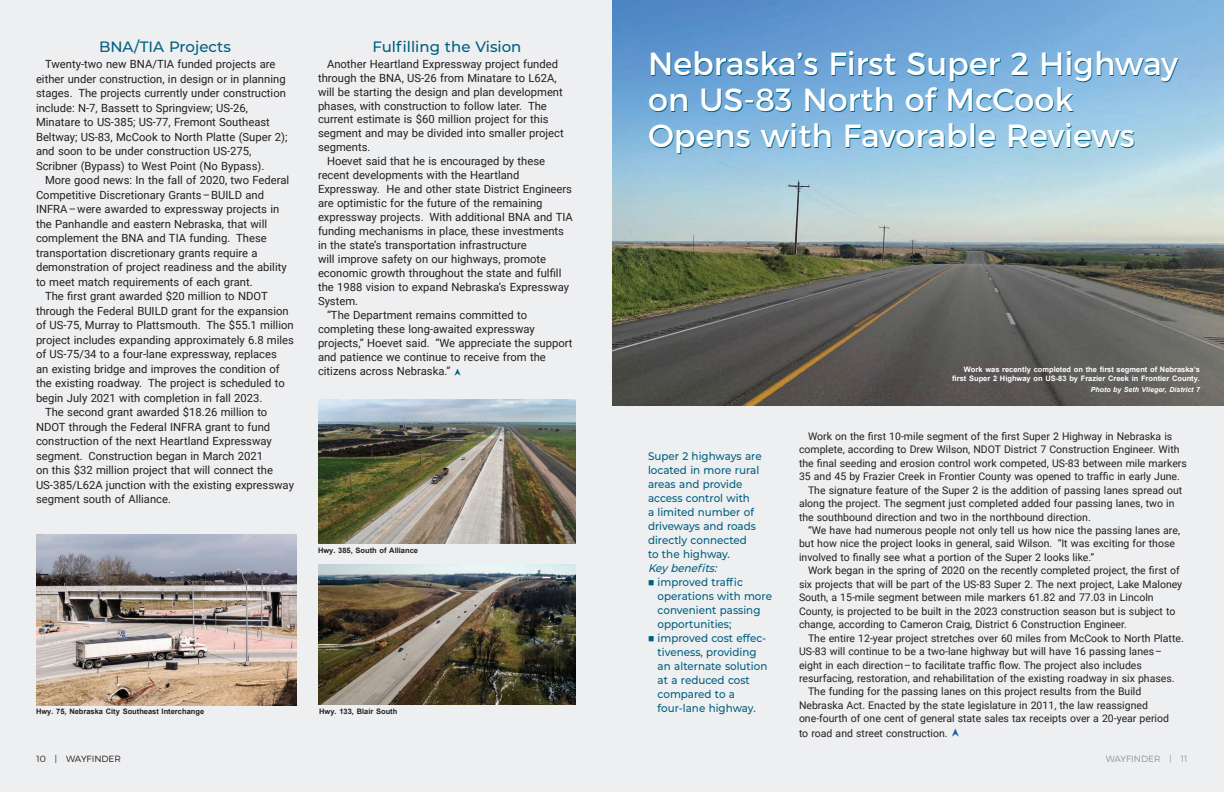
<style>
.page{position:relative;width:1224px;height:792px;background:#fff}
.page>*{position:absolute;margin:0;border:0;box-sizing:border-box;transform-origin:0 0}
.t1{font:32px/36px "Montserrat";color:#fff}
.t2{font:500 15px "Montserrat";color:#005f7f}
.t3{font:11.2px/14.5px "Roboto";color:#231f20}
.t4{font:500 11px/14px "Montserrat";color:#005f7f;scale:.94 1}
.t5{font:italic 500 11px "Montserrat";color:#005f7f;scale:.94 1}
.t6{font:10.5px "Roboto";color:#231f20}
.t7{font:300 9px "Montserrat";color:#939598}
.t8{font:300 9px "Montserrat";color:#231f20}
.t9{font:700 7.5px/9.5px "Arial";color:#fff;text-align:right}
.t10{font:700 7.5px "Arial";color:#231f20}
.t11{font:italic 700 7px "Arial";color:#fff}
</style>
<div class="page">
<img style="left:612px;top:0;width:612px;height:407px">
<div style="left:0;top:0;width:612px;height:792px;background:#eeeff0"></div>
<img style="left:318px;top:564px;width:258px;height:141px">
<img style="left:36px;top:534px;width:260px;height:172px">
<img style="left:318px;top:399px;width:258px;height:145px">
<div style="left:612px;top:407px;width:612px;height:385px;background:#eeeff0"></div>
<h2 class="t2" style="left:99px;top:36px;width:133px">BNA/TIA Projects</h2>
<p class="t3" style="left:36px;top:56px;width:253px;text-indent:9px">Twenty-two new BNA/TIA funded projects are either under construction, in design or in planning stages. The projects currently under construction include: N-7, Bassett to Springview; US-26, Minatare to US-385; US-77, Fremont Southeast Beltway; US-83, McCook to North Platte (Super 2); and soon to be under construction US-275, Scribner (Bypass) to West Point (No Bypass).</p>
<p class="t3" style="left:45px;top:172px;width:246px">More good news: In the fall of 2020, two Federal</p>
<p class="t3" style="left:36px;top:187px;width:230px">Competitive Discretionary Grants – BUILD and</p>
<p class="t3" style="left:36px;top:201px;width:245px">INFRA – were awarded to expressway projects in</p>
<p class="t3" style="left:36px;top:216px;width:233px">the Panhandle and eastern Nebraska, that will</p>
<p class="t3" style="left:36px;top:230px;width:232px">complement the BNA and TIA funding. These</p>
<p class="t3" style="left:36px;top:245px;width:223px">transportation discretionary grants require a</p>
<p class="t3" style="left:36px;top:259px;width:252px">demonstration of project readiness and the ability</p>
<p class="t3" style="left:36px;top:274px;width:218px">to meet match requirements of each grant.</p>
<p class="t3" style="left:45px;top:288px;width:224px">The first grant awarded $20 million to NDOT</p>
<p class="t3" style="left:36px;top:303px;width:254px">through the Federal BUILD grant for the expansion</p>
<p class="t3" style="left:36px;top:317px;width:259px">of US-75, Murray to Plattsmouth. The $55.1 million</p>
<p class="t3" style="left:36px;top:332px;width:260px">project includes expanding approximately 6.8 miles</p>
<p class="t3" style="left:36px;top:346px;width:242px">of US-75/34 to a four-lane expressway, replaces</p>
<p class="t3" style="left:36px;top:361px;width:245px">an existing bridge and improves the condition of</p>
<p class="t3" style="left:36px;top:375px;width:250px">the existing roadway. The project is scheduled to</p>
<p class="t3" style="left:36px;top:390px;width:228px">begin July 2021 with completion in fall 2023.</p>
<p class="t3" style="left:45px;top:404px;width:224px">The second grant awarded $18.26 million to</p>
<p class="t3" style="left:36px;top:419px;width:236px">NDOT through the Federal INFRA grant to fund</p>
<p class="t3" style="left:36px;top:433px;width:237px">construction of the next Heartland Expressway</p>
<p class="t3" style="left:36px;top:448px;width:229px">segment. Construction began in March 2021</p>
<p class="t3" style="left:36px;top:462px;width:239px">on this $32 million project that will connect the</p>
<p class="t3" style="left:36px;top:477px;width:259px">US-385/L62A junction with the existing expressway</p>
<p class="t3" style="left:36px;top:491px;width:137px">segment south of Alliance.</p>
<h2 class="t2" style="left:372px;top:36px;width:151px">Fulfilling the Vision</h2>
<p class="t3" style="left:327px;top:56px;width:233px">Another Heartland Expressway project funded</p>
<p class="t3" style="left:318px;top:70px;width:240px">through the BNA, US-26 from Minatare to L62A,</p>
<p class="t3" style="left:318px;top:84px;width:246px">will be starting the design and plan development</p>
<p class="t3" style="left:318px;top:98px;width:230px">phases, with construction to follow later. The</p>
<p class="t3" style="left:318px;top:112px;width:232px">current estimate is $60 million project for this</p>
<p class="t3" style="left:318px;top:126px;width:247px">segment and may be divided into smaller project</p>
<p class="t3" style="left:318px;top:140px;width:54px">segments.</p>
<p class="t3" style="left:327px;top:154px;width:220px">Hoevet said that he is encouraged by these</p>
<p class="t3" style="left:318px;top:168px;width:203px">recent developments with the Heartland</p>
<p class="t3" style="left:318px;top:182px;width:256px">Expressway. He and other state District Engineers</p>
<p class="t3" style="left:318px;top:196px;width:226px">are optimistic for the future of the remaining</p>
<p class="t3" style="left:318px;top:210px;width:256px">expressway projects. With additional BNA and TIA</p>
<p class="t3" style="left:318px;top:224px;width:248px">funding mechanisms in place, these investments</p>
<p class="t3" style="left:318px;top:238px;width:210px">in the state’s transportation infrastructure</p>
<p class="t3" style="left:318px;top:252px;width:230px">will improve safety on our highways, promote</p>
<p class="t3" style="left:318px;top:266px;width:245px">economic growth throughout the state and fulfill</p>
<p class="t3" style="left:318px;top:280px;width:253px">the 1988 vision to expand Nebraska’s Expressway</p>
<p class="t3" style="left:318px;top:294px;width:42px">System.</p>
<p class="t3" style="left:327px;top:308px;width:202px">“The Department remains committed to</p>
<p class="t3" style="left:318px;top:322px;width:218px">completing these long-awaited expressway</p>
<p class="t3" style="left:318px;top:336px;width:256px">projects,” Hoevet said. “We appreciate the support</p>
<p class="t3" style="left:318px;top:350px;width:229px">and patience we continue to receive from the</p>
<p class="t3" style="left:318px;top:364px;width:134px">citizens across Nebraska.”</p>
<p class="t10" style="left:318px;top:546px;width:102px">Hwy. 385, South of Alliance</p>
<p class="t10" style="left:36px;top:707px;width:170px">Hwy. 75, Nebraska City Southeast Interchange</p>
<p class="t10" style="left:319px;top:707px;width:80px">Hwy. 133, Blair South</p>
<h1 class="t1" style="left:648px;top:46px;width:532px">Nebraska’s First Super 2 Highway on US-83 North of McCook<br>Opens with Favorable Reviews</h1>
<p class="t4" style="left:648px;top:448px;width:122px">Super 2 highways are located in more rural areas and provide access control with<br>a limited number of driveways and roads directly connected<br>to the highway.</p>
<p class="t5" style="left:648px;top:560px;width:78px">Key benefits:</p>
<p class="t4" style="left:658px;top:574px;width:123px;text-indent:-10px">■ improved traffic operations with more convenient passing opportunities;</p>
<p class="t4" style="left:658px;top:630px;width:118px;text-indent:-10px">■ improved cost effec&shy;tiveness, providing an alternate solution at a reduced cost compared to a four-lane highway.</p>
<p class="t9" style="left:952px;top:365px;width:249px">Work was recently completed on the first segment of Nebraska’s first Super 2 Highway on US-83 by Frazier Creek in Frontier County.</p>
<p class="t11" style="left:1091px;top:385px;width:111px">Photo by Seth Vlieger, District 7</p>
<p class="t6" style="left:808px;top:429px;width:366px">Work on the first 10-mile segment of the first Super 2 Highway in Nebraska is</p>
<p class="t6" style="left:799px;top:442px;width:382px">complete, according to Drew Wilson, NDOT District 7 Construction Engineer. With</p>
<p class="t6" style="left:799px;top:456px;width:389px">the final seeding and erosion control work competed, US-83 between mile markers</p>
<p class="t6" style="left:799px;top:469px;width:382px">35 and 45 by Frazier Creek in Frontier County was opened to traffic in early June.</p>
<p class="t6" style="left:808px;top:483px;width:376px">The signature feature of the Super 2 is the addition of passing lanes spread out</p>
<p class="t6" style="left:799px;top:496px;width:377px">along the project. The segment just completed added four passing lanes, two in</p>
<p class="t6" style="left:799px;top:509px;width:293px">the southbound direction and two in the northbound direction.</p>
<p class="t6" style="left:808px;top:523px;width:374px">“We have had numerous people not only tell us how nice the passing lanes are,</p>
<p class="t6" style="left:799px;top:536px;width:377px">but how nice the project looks in general, said Wilson. “It was exciting for those</p>
<p class="t6" style="left:799px;top:550px;width:297px">involved to finally see what a portion of the Super 2 looks like.”</p>
<p class="t6" style="left:808px;top:563px;width:373px">Work began in the spring of 2020 on the recently completed project, the first of</p>
<p class="t6" style="left:799px;top:577px;width:385px">six projects that will be part of the US-83 Super 2. The next project, Lake Maloney</p>
<p class="t6" style="left:799px;top:590px;width:356px">South, a 15-mile segment between mile markers 61.82 and 77.03 in Lincoln</p>
<p class="t6" style="left:799px;top:604px;width:378px">County, is projected to be built in the 2023 construction season but is subject to</p>
<p class="t6" style="left:799px;top:617px;width:329px">change, according to Cameron Craig, District 6 Construction Engineer.</p>
<p class="t6" style="left:808px;top:631px;width:377px">The entire 12-year project stretches over 60 miles from McCook to North Platte.</p>
<p class="t6" style="left:799px;top:644px;width:365px">US-83 will continue to be a two-lane highway but will have 16 passing lanes –</p>
<p class="t6" style="left:799px;top:657px;width:344px">eight in each direction – to facilitate traffic flow. The project also includes</p>
<p class="t6" style="left:799px;top:671px;width:377px">resurfacing, restoration, and rehabilitation of the existing roadway in six phases.</p>
<p class="t6" style="left:808px;top:684px;width:335px">The funding for the passing lanes on this project results from the Build</p>
<p class="t6" style="left:799px;top:698px;width:350px">Nebraska Act. Enacted by the state legislature in 2011, the law reassigned</p>
<p class="t6" style="left:799px;top:711px;width:372px">one-fourth of one cent of general state sales tax receipts over a 20-year period</p>
<p class="t6" style="left:799px;top:726px;width:150px">to road and street construction.</p>
<p class="t8" style="left:36px;top:753px;width:86px">10 | WAYFINDER</p>
<p class="t7" style="left:1106px;top:753px;width:83px">WAYFINDER | 11</p>
<p class="t7" style="left:1181px;top:753px;width:8px">#</p>
</div>
